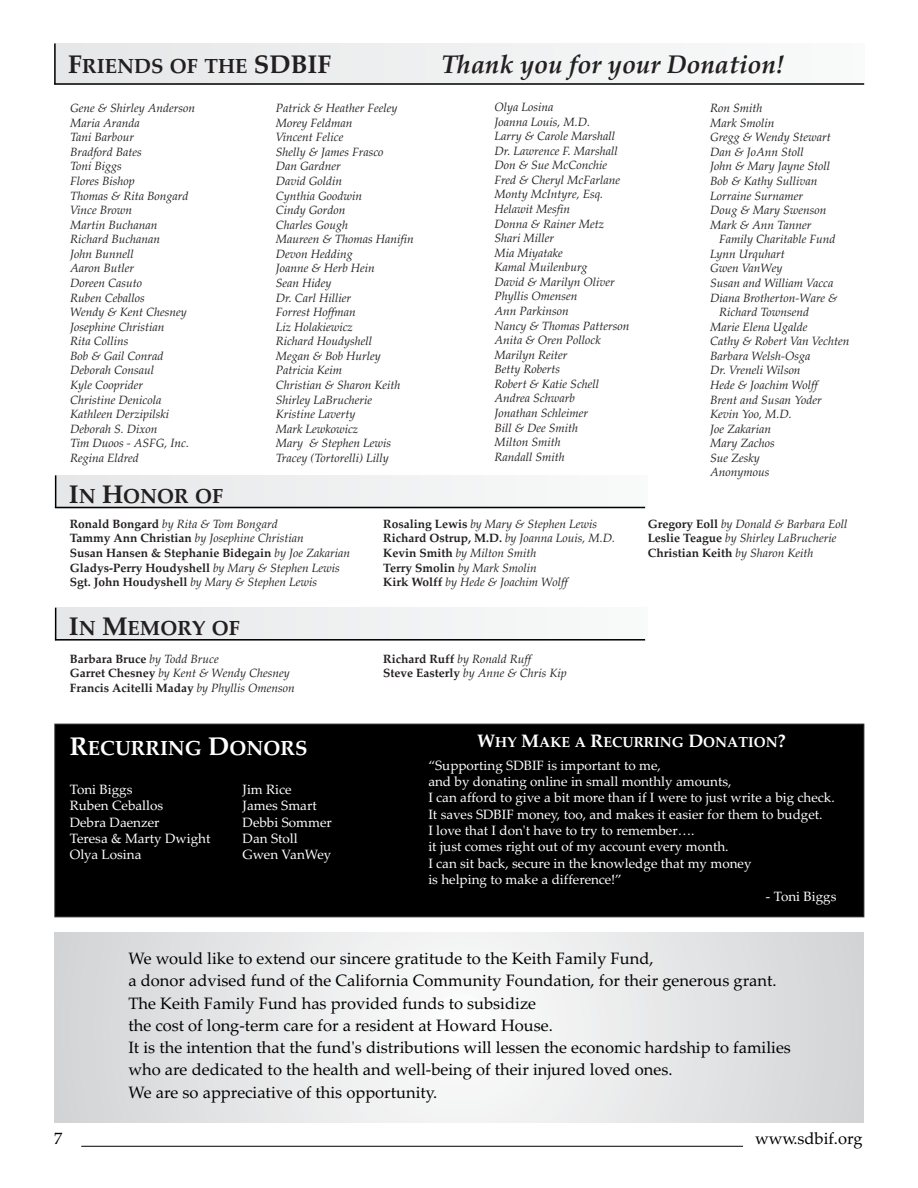
<style>
.page{position:relative;width:918px;height:1188px;background:#fff}
.page>*{position:absolute;margin:0;border:0;box-sizing:border-box;transform-origin:0 0}
.t1{font:italic 700 25.5px "Palatino Linotype";color:#231f20}
.t2{font:700 20.4px "Palatino Linotype";color:#231f20}
.t3{font:700 20.4px "Palatino Linotype";color:#fff}
.t4{font:16.5px/22.2px "Palatino Linotype";color:#000}
.t5{font:700 14.4px "Palatino Linotype";color:#fff}
.t6{font:13.5px/16.4px "Palatino Linotype";color:#fff}
.t7{font:italic 12px/14.5px "Palatino Linotype";color:#231f20}
.t8{font:700 12px/14.5px "Palatino Linotype";color:#231f20}
.s1{font-size:25.5px}
.s2{font-weight:400;font-style:italic}
.s3{font-weight:700;font-style:normal}
.s4{font-size:18px}
</style>
<div class="page">
<hr style="left:81px;top:1146px;width:662px;height:1px;background:#000">
<div style="left:55px;top:43px;width:809px;height:42px;background:#eff0f1"></div>
<hr style="left:54px;top:43px;width:2px;height:41px;background:#000">
<hr style="left:54px;top:83px;width:810px;height:2px;background:#000">
<div style="left:55px;top:724px;width:809px;height:193px;background:#000"></div>
<div style="left:55px;top:475px;width:593px;height:33px;background:#eff0f1"></div>
<hr style="left:55px;top:475px;width:1px;height:33px;background:#000">
<hr style="left:55px;top:507px;width:590px;height:1px;background:#000">
<div style="left:55px;top:608px;width:593px;height:33px;background:#eff0f1"></div>
<hr style="left:55px;top:608px;width:1px;height:32px;background:#000">
<hr style="left:55px;top:639px;width:590px;height:2px;background:#000">
<svg style="left:55px;top:932px;width:809px;height:190px"></svg>
<h2 class="t2" style="left:68px;top:58px;width:265px"><span class="s1">F</span>RIENDS OF THE <span class="s1">SDBIF</span></h2>
<h1 class="t1" style="left:441px;top:54px;width:345px">Thank you for your Donation!</h1>
<p class="t7" style="left:276px;top:102px;width:140px">Patrick &amp; Heather Feeley<br>Morey Feldman<br>Vincent Felice<br>Shelly &amp; James Frasco<br>Dan Gardner<br>David Goldin<br>Cynthia Goodwin<br>Cindy Gordon<br>Charles Gough<br>Maureen &amp; Thomas Hanifin<br>Devon Hedding<br>Joanne &amp; Herb Hein<br>Sean Hidey<br>Dr. Carl Hillier<br>Forrest Hoffman<br>Liz Holakiewicz<br>Richard Houdyshell<br>Megan &amp; Bob Hurley<br>Patricia Keim<br>Christian &amp; Sharon Keith<br>Shirley LaBrucherie<br>Kristine Laverty<br>Mark Lewkowicz<br>Mary &amp; Stephen Lewis<br>Tracey (Tortorelli) Lilly</p>
<p class="t7" style="left:494px;top:101px;width:137px">Olya Losina<br>Joanna Louis, M.D.<br>Larry &amp; Carole Marshall<br>Dr. Lawrence F. Marshall<br>Don &amp; Sue McConchie<br>Fred &amp; Cheryl McFarlane<br>Monty McIntyre, Esq.<br>Helawit Mesfin<br>Donna &amp; Rainer Metz<br>Shari Miller<br>Mia Miyatake<br>Kamal Muilenburg<br>David &amp; Marilyn Oliver<br>Phyllis Omensen<br>Ann Parkinson<br>Nancy &amp; Thomas Patterson<br>Anita &amp; Oren Pollock<br>Marilyn Reiter<br>Betty Roberts<br>Robert &amp; Katie Schell<br>Andrea Schwarb<br>Jonathan Schleimer<br>Bill &amp; Dee Smith<br>Milton Smith<br>Randall Smith</p>
<p class="t7" style="left:710px;top:102px;width:122px">Ron Smith<br>Mark Smolin<br>Gregg &amp; Wendy Stewart<br>Dan &amp; JoAnn Stoll<br>John &amp; Mary Jayne Stoll<br>Bob &amp; Kathy Sullivan<br>Lorraine Surnamer<br>Doug &amp; Mary Swenson<br>Mark &amp; Ann Tanner</p>
<p class="t7" style="left:70px;top:102px;width:127px">Gene &amp; Shirley Anderson<br>Maria Aranda<br>Tani Barbour<br>Bradford Bates<br>Toni Biggs<br>Flores Bishop<br>Thomas &amp; Rita Bongard<br>Vince Brown<br>Martin Buchanan<br>Richard Buchanan<br>John Bunnell<br>Aaron Butler<br>Doreen Casuto<br>Ruben Ceballos<br>Wendy &amp; Kent Chesney<br>Josephine Christian<br>Rita Collins<br>Bob &amp; Gail Conrad<br>Deborah Consaul<br>Kyle Cooprider<br>Christine Denicola<br>Kathleen Derzipilski<br>Deborah S. Dixon<br>Tim Duoos - ASFG, Inc.<br>Regina Eldred</p>
<h2 class="t2" style="left:69px;top:488px;width:156px"><span class="s1">I</span>N <span class="s1">H</span>ONOR OF</h2>
<p class="t8" style="left:70px;top:518px;width:282px">Ronald Bongard <span class="s2">by Rita &amp; Tom Bongard<br></span>Tammy Ann Christian <span class="s2">by Josephine Christian<br></span>Susan Hansen &amp; Stephanie Bidegain <span class="s2">by Joe Zakarian </span>Gladys-Perry Houdyshell <span class="s2">by Mary &amp; Stephen Lewis </span>Sgt. John Houdyshell <span class="s2">by Mary &amp; Stephen Lewis</span></p>
<p class="t7" style="left:383px;top:518px;width:234px"><span class="s3">Rosaling Lewis</span> by Mary &amp; Stephen Lewis <span class="s3">Richard Ostrup, M.D.</span> by Joanna Louis, M.D.<br><span class="s3">Kevin Smith</span> by Milton Smith<br><span class="s3">Terry Smolin</span> by Mark Smolin<br><span class="s3">Kirk Wolff</span> by Hede &amp; Joachim Wolff</p>
<p class="t7" style="left:648px;top:518px;width:201px"><span class="s3">Gregory Eoll</span> by Donald &amp; Barbara Eoll<br><span class="s3">Leslie Teague</span> by Shirley LaBrucherie<br><span class="s3">Christian Keith</span> by Sharon Keith</p>
<h2 class="t2" style="left:69px;top:620px;width:173px"><span class="s1">I</span>N <span class="s1">M</span>EMORY OF</h2>
<p class="t7" style="left:70px;top:653px;width:227px"><span class="s3">Barbara Bruce</span> by Todd Bruce<br><span class="s3">Garret Chesney</span> by Kent &amp; Wendy Chesney<br><span class="s3">Francis Acitelli Maday</span> by Phyllis Omenson</p>
<p class="t7" style="left:383px;top:653px;width:185px"><span class="s3">Richard Ruff</span> by Ronald Ruff<br><span class="s3">Steve Easterly</span> by Anne &amp; Chris Kip</p>
<p class="t7" style="left:719px;top:233px;width:118px">Family Charitable Fund</p>
<p class="t7" style="left:710px;top:248px;width:76px">Lynn Urquhart</p>
<p class="t7" style="left:710px;top:263px;width:74px">Gwen VanWey</p>
<p class="t7" style="left:710px;top:277px;width:125px">Susan and William Vacca</p>
<p class="t7" style="left:710px;top:292px;width:129px">Diana Brotherton-Ware &amp;</p>
<p class="t7" style="left:719px;top:306px;width:92px">Richard Townsend</p>
<p class="t7" style="left:710px;top:321px;width:99px">Marie Elena Ugalde</p>
<p class="t7" style="left:710px;top:335px;width:141px">Cathy &amp; Robert Van Vechten</p>
<p class="t7" style="left:710px;top:350px;width:102px">Barbara Welsh-Osga</p>
<p class="t7" style="left:710px;top:365px;width:92px">Dr. Vreneli Wilson</p>
<p class="t7" style="left:710px;top:379px;width:109px">Hede &amp; Joachim Wolff</p>
<p class="t7" style="left:710px;top:394px;width:113px">Brent and Susan Yoder</p>
<p class="t7" style="left:710px;top:408px;width:83px">Kevin Yoo, M.D.</p>
<p class="t7" style="left:710px;top:423px;width:62px">Joe Zakarian</p>
<p class="t7" style="left:710px;top:437px;width:66px">Mary Zachos</p>
<p class="t7" style="left:710px;top:452px;width:51px">Sue Zesky</p>
<p class="t7" style="left:710px;top:467px;width:61px">Anonymous</p>
<h2 class="t3" style="left:70px;top:740px;width:239px"><span class="s1">R</span>ECURRING <span class="s1">D</span>ONORS</h2>
<p class="t6" style="left:70px;top:783px;width:142px">Toni Biggs<br>Ruben Ceballos<br>Debra Daenzer<br>Teresa &amp; Marty Dwight<br>Olya Losina</p>
<p class="t6" style="left:243px;top:783px;width:91px">Jim Rice<br>James Smart<br>Debbi Sommer<br>Dan Stoll<br>Gwen VanWey</p>
<p class="t5" style="left:477px;top:737px;width:310px"><span class="s4">W</span>HY <span class="s4">M</span>AKE A <span class="s4">R</span>ECURRING <span class="s4">D</span>ONATION<span class="s4">?</span></p>
<p class="t6" style="left:428px;top:758px;width:408px">“Supporting SDBIF is important to me,<br>and by donating online in small monthly amounts,<br>I can afford to give a bit more than if I were to just write a big check.<br>It saves SDBIF money, too, and makes it easier for them to budget.<br>I love that I don't have to try to remember….<br>it just comes right out of my account every month.<br>I can sit back, secure in the knowledge that my money<br>is helping to make a difference!”</p>
<p class="t6" style="left:766px;top:889px;width:72px">- Toni Biggs</p>
<p class="t4" style="left:128px;top:949px;width:664px">We would like to extend our sincere gratitude to the Keith Family Fund,<br>a donor advised fund of the California Community Foundation, for their generous grant.<br>The Keith Family Fund has provided funds to subsidize<br>the cost of long-term care for a resident at Howard House.<br>It is the intention that the fund's distributions will lessen the economic hardship to families who are dedicated to the health and well-being of their injured loved ones.<br>We are so appreciative of this opportunity.</p>
<h3 class="t4" style="left:54px;top:1130px;width:10px">7</h3>
<h3 class="t4" style="left:755px;top:1130px;width:109px">www.sdbif.org</h3>
</div>
